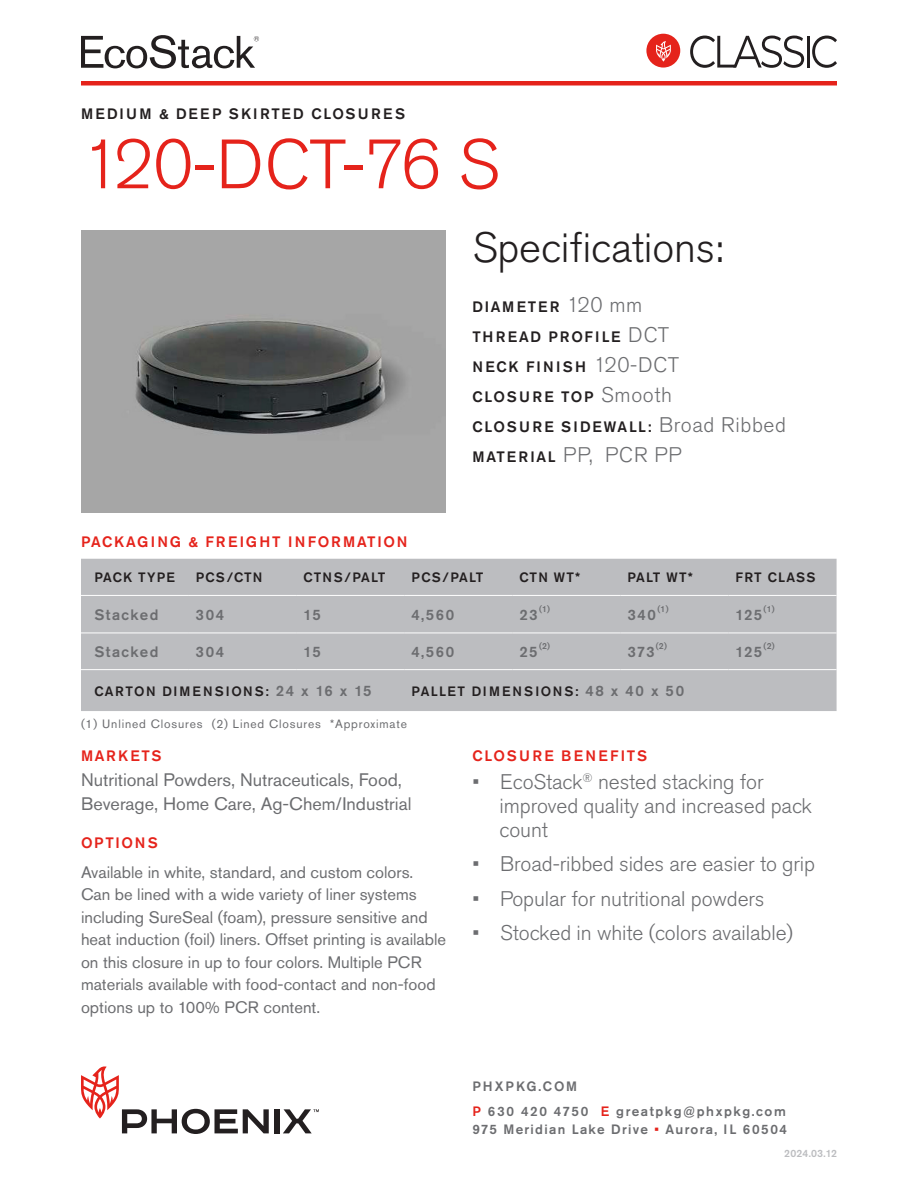
<style>
.page{position:relative;width:918px;height:1188px;background:#fff}
.page>*{position:absolute;margin:0;border:0;box-sizing:border-box;transform-origin:0 0}
.t1{font:300 69px "Akzidenz Grotesk Std";letter-spacing:-.025em;color:#e5231b}
.Specifications_Header{font:300 42px "Akzidenz Grotesk Std";letter-spacing:-.005em;color:#231f20}
.t2{font:300 21px/24px "Akzidenz Grotesk Std";letter-spacing:-.005em;color:#6c6d70}
.Body_Copy{font:18px/24px "Akzidenz Grotesk Std";color:#6c6d70}
.Body_Copy-2{font:16.5px/22.5px "Akzidenz Grotesk Std";color:#6c6d70}
.Specifications_Copy{font:500 15px "Akzidenz Grotesk Std";letter-spacing:.115em;color:#231f20}
.Table_Product_Info{font:500 15px "Akzidenz Grotesk Std";letter-spacing:.09em;color:#6c6d70}
.Specifications_Copy-2{font:500 15px "Akzidenz Grotesk Std";letter-spacing:.155em;color:#231f20}
.Heading_PMS_485{font:500 15px "Akzidenz Grotesk Std";letter-spacing:.115em;color:#e5231b}
.Heading_PMS_485-2{font:500 15px "Akzidenz Grotesk Std";letter-spacing:.155em;color:#e5231b}
.Table_Headers{font:500 13.5px "Akzidenz Grotesk Std";letter-spacing:.085em;color:#231f20}
.Table_Product_Info-2{font:500 13.5px "Akzidenz Grotesk Std";letter-spacing:.115em;color:#231f20}
.t3{font:500 13.5px/24.8px "Akzidenz Grotesk Std";letter-spacing:.115em;color:#6c6d70}
.t4{font:500 13.5px "Akzidenz Grotesk Std";letter-spacing:.095em;color:#6c6d70}
.Table_Caption{font:12px "Akzidenz Grotesk Std";letter-spacing:.07em;color:#6c6d70}
.t5{font:500 10.5px "Akzidenz Grotesk Std";letter-spacing:.02em;color:#bcbdc0}
.Table_Product_Info-3{font:500 8.7px "Akzidenz Grotesk Std";color:#6c6d70}
.s1{font-weight:300;font-size:21px;color:#6c6d70}
.s2{font-size:15px;color:#6c6d70}
.s3{color:#e5231b}
</style>
<div class="page">
<div style="left:274px;top:1109px;width:5px;height:24px;background:#231f20"></div>
<svg style="left:81px;top:1066px;width:188px;height:68px"></svg>
<svg style="left:283px;top:1109px;width:36px;height:24px"></svg>
<div style="left:81px;top:81px;width:756px;height:5px;background:#e5231b"></div>
<div style="left:646px;top:34px;width:34px;height:34px;background:#e5231b;border-radius:50%"></div>
<svg style="left:656px;top:41px;width:15px;height:21px"></svg>
<svg style="left:690px;top:36px;width:114px;height:32px"></svg>
<hr style="left:807px;top:36px;width:3px;height:32px;background:#231f20">
<svg style="left:812px;top:36px;width:25px;height:32px"></svg>
<svg style="left:81px;top:35px;width:178px;height:34px"></svg>
<div style="left:81px;top:559px;width:756px;height:152px;background:#bcbdc0"></div>
<hr style="left:297px;top:595px;width:108px;height:1px;background:#fff">
<hr style="left:405px;top:595px;width:108px;height:1px;background:#fff">
<hr style="left:513px;top:595px;width:108px;height:1px;background:#fff">
<hr style="left:621px;top:595px;width:108px;height:1px;background:#fff">
<hr style="left:729px;top:595px;width:108px;height:1px;background:#fff">
<hr style="left:81px;top:669px;width:108px;height:1px;background:#fff">
<hr style="left:189px;top:669px;width:108px;height:1px;background:#fff">
<hr style="left:297px;top:669px;width:108px;height:1px;background:#fff">
<hr style="left:405px;top:669px;width:108px;height:1px;background:#fff">
<hr style="left:513px;top:669px;width:108px;height:1px;background:#fff">
<hr style="left:621px;top:669px;width:108px;height:1px;background:#fff">
<hr style="left:729px;top:669px;width:108px;height:1px;background:#fff">
<hr style="left:81px;top:633px;width:108px;height:1px;background:#fff">
<hr style="left:189px;top:633px;width:108px;height:1px;background:#fff">
<hr style="left:297px;top:633px;width:108px;height:1px;background:#fff">
<hr style="left:405px;top:633px;width:108px;height:1px;background:#fff">
<hr style="left:513px;top:633px;width:108px;height:1px;background:#fff">
<hr style="left:621px;top:633px;width:108px;height:1px;background:#fff">
<hr style="left:729px;top:633px;width:108px;height:1px;background:#fff">
<hr style="left:81px;top:595px;width:108px;height:1px;background:#fff">
<hr style="left:189px;top:595px;width:108px;height:1px;background:#fff">
<img style="left:81px;top:230px;width:365px;height:282px">
<p class="Specifications_Copy-2" style="left:81px;top:105px;width:326px">MEDIUM &amp; DEEP SKIRTED CLOSURES</p>
<h1 class="t1" style="left:81px;top:126px;width:420px">120-DCT-76 S</h1>
<p class="Specifications_Header" style="left:472px;top:224px;width:252px">Specifications:</p>
<p class="Specifications_Copy" style="left:472px;top:298px;width:171px">DIAMETER <span class="s1">120 mm</span></p>
<p class="Specifications_Copy" style="left:472px;top:328px;width:198px">THREAD PROFILE <span class="s1">DCT</span></p>
<p class="Specifications_Copy-2" style="left:472px;top:358px;width:208px">NECK FINISH <span class="s1">120-DCT</span></p>
<p class="Specifications_Copy" style="left:472px;top:388px;width:201px">CLOSURE TOP <span class="s1">Smooth</span></p>
<p class="Specifications_Copy" style="left:472px;top:418px;width:315px">CLOSURE SIDEWALL: <span class="s1">Broad Ribbed</span></p>
<p class="Specifications_Copy" style="left:472px;top:448px;width:211px">MATERIAL <span class="s1">PP, PCR PP</span></p>
<p class="Heading_PMS_485" style="left:81px;top:532px;width:328px">PACKAGING &amp; FREIGHT INFORMATION</p>
<p class="Table_Headers" style="left:94px;top:569px;width:82px">PACK TYPE</p>
<p class="Table_Headers" style="left:196px;top:569px;width:68px">PCS/CTN</p>
<p class="Table_Headers" style="left:304px;top:569px;width:83px">CTNS/PALT</p>
<p class="Table_Headers" style="left:412px;top:569px;width:73px">PCS/PALT</p>
<p class="Table_Headers" style="left:519px;top:569px;width:62px">CTN WT*</p>
<p class="Table_Headers" style="left:627px;top:569px;width:67px">PALT WT*</p>
<p class="Table_Headers" style="left:735px;top:569px;width:82px">FRT CLASS</p>
<p class="Table_Product_Info" style="left:94px;top:606px;width:66px">Stacked</p>
<p class="Table_Product_Info" style="left:196px;top:606px;width:30px">304</p>
<p class="Table_Product_Info" style="left:304px;top:606px;width:19px">15</p>
<p class="Table_Product_Info" style="left:412px;top:606px;width:44px">4,560</p>
<p class="Table_Product_Info" style="left:519px;top:606px;width:20px">23</p>
<p class="Table_Product_Info-3" style="left:539px;top:604px;width:13px">(1)</p>
<p class="Table_Product_Info-3" style="left:657px;top:604px;width:13px">(1)</p>
<p class="Table_Product_Info-3" style="left:764px;top:604px;width:13px">(1)</p>
<p class="Table_Product_Info" style="left:627px;top:606px;width:30px">340</p>
<p class="Table_Product_Info" style="left:735px;top:606px;width:28px">125</p>
<p class="Table_Product_Info-3" style="left:539px;top:641px;width:13px">(2)</p>
<p class="Table_Product_Info" style="left:94px;top:642px;width:66px">Stacked</p>
<p class="Table_Product_Info" style="left:196px;top:642px;width:30px">304</p>
<p class="Table_Product_Info" style="left:304px;top:642px;width:19px">15</p>
<p class="Table_Product_Info" style="left:412px;top:642px;width:44px">4,560</p>
<p class="Table_Product_Info" style="left:519px;top:642px;width:20px">25</p>
<p class="Table_Product_Info-3" style="left:656px;top:641px;width:13px">(2)</p>
<p class="Table_Product_Info" style="left:627px;top:642px;width:29px">373</p>
<p class="Table_Product_Info-3" style="left:764px;top:641px;width:13px">(2)</p>
<p class="Table_Product_Info" style="left:735px;top:642px;width:28px">125</p>
<p class="Table_Product_Info-2" style="left:94px;top:683px;width:279px">CARTON DIMENSIONS: <span class="s2">24 x 16 x 15</span></p>
<p class="Table_Product_Info-2" style="left:412px;top:683px;width:274px">PALLET DIMENSIONS: <span class="s2">48 x 40 x 50</span></p>
<p class="Table_Caption" style="left:81px;top:716px;width:328px">(1) Unlined Closures (2) Lined Closures *Approximate</p>
<p class="Heading_PMS_485" style="left:81px;top:746px;width:82px">MARKETS</p>
<p class="Body_Copy" style="left:81px;top:767px;width:332px">Nutritional Powders, Nutraceuticals, Food,<br>Beverage, Home Care, Ag-Chem/Industrial</p>
<p class="Heading_PMS_485" style="left:81px;top:834px;width:78px">OPTIONS</p>
<p class="Body_Copy-2" style="left:81px;top:860px;width:334px">Available in white, standard, and custom colors.</p>
<p class="Body_Copy-2" style="left:81px;top:883px;width:367px">Can be lined with a wide variety of liner systems including SureSeal (foam), pressure sensitive and heat induction (foil) liners. Offset printing is available on this closure in up to four colors. Multiple PCR materials available with food-contact and non-food options up to 100% PCR content.</p>
<p class="Heading_PMS_485-2" style="left:472px;top:746px;width:176px">CLOSURE BENEFITS</p>
<p class="t2" style="left:500px;top:770px;width:314px;text-indent:-27px">• EcoStack<sup>®</sup> nested stacking for improved quality and increased pack count</p>
<p class="t2" style="left:472px;top:852px;width:344px">• Broad-ribbed sides are easier to grip</p>
<p class="t2" style="left:472px;top:887px;width:294px">• Popular for nutritional powders</p>
<p class="t2" style="left:472px;top:921px;width:322px">• Stocked in white (colors available)</p>
<p class="t3" style="left:472px;top:1074px;width:315px">PHXPKG.COM<br><span class="s3">P</span> 630 420 4750 <span class="s3">E</span> greatpkg@phxpkg.com</p>
<p class="t4" style="left:472px;top:1121px;width:316px">975 Meridian Lake Drive <span class="s3">•</span> Aurora, IL 60504</p>
<p class="t5" style="left:784px;top:1147px;width:54px">2024.03.12</p>
</div>
